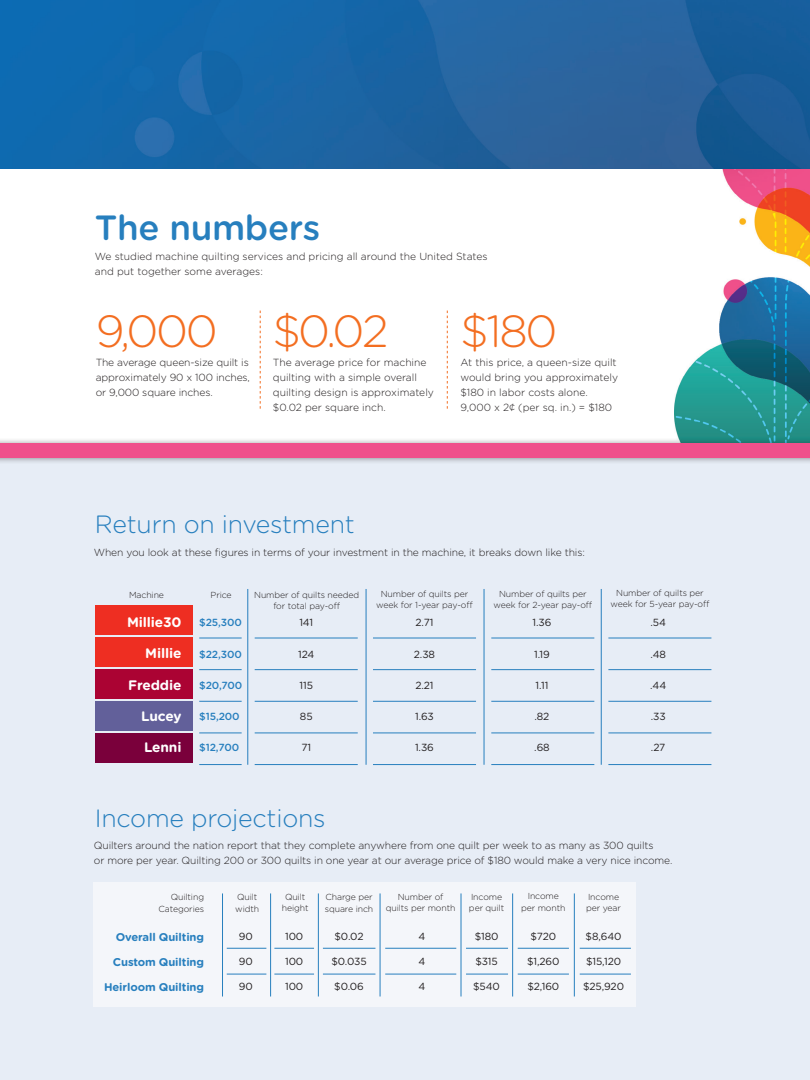
<style>
.page{position:relative;width:810px;height:1080px;background:#fff}
.page>*{position:absolute;margin:0;border:0;box-sizing:border-box;transform-origin:0 0}
.t1{font:300 45px "Gotham Rounded";letter-spacing:-.05em;color:#f36e21}
.t2{font:500 35px "Gotham Rounded";letter-spacing:-.01em;color:#277fbe}
.t3{font:300 25px "Gotham Rounded";letter-spacing:-.01em;color:#277fbe}
.t4{font:700 13.75px "Gotham Rounded";letter-spacing:-.01em;color:#fff}
.t5{font:700 11.25px "Gotham Rounded";letter-spacing:-.01em;color:#277fbe}
.t6{font:300 10.25px/15px "Gotham Rounded";letter-spacing:-.01em;color:#231f20}
.t7{font:10.25px "Gotham Rounded";letter-spacing:-.01em;color:#231f20}
.t8{font:500 10.25px "Gotham Rounded";letter-spacing:-.01em;color:#277fbe}
.t9{font:300 8.75px/11.2px "Gotham Rounded";letter-spacing:-.01em;color:#231f20;text-align:center}
</style>
<div class="page">
<img style="left:675px;top:169px;width:135px;height:268px">
<div style="left:0;top:451px;width:810px;height:629px;background:#e7edf6"></div>
<div style="left:94px;top:883px;width:542px;height:124px;background:#f4f6fa"></div>
<div style="left:0;top:437px;width:810px;height:27px;background:#231f20;opacity:.5"></div>
<div style="left:0;top:444px;width:810px;height:14px;background:#ef508b"></div>
<div style="left:95px;top:733px;width:98px;height:30px;background:#7a003b"></div>
<svg style="left:260px;top:311px;width:1px;height:98px"></svg>
<svg style="left:447px;top:311px;width:1px;height:98px"></svg>
<div style="left:95px;top:605px;width:98px;height:30px;background:#ee2e22"></div>
<hr style="left:247px;top:589px;width:1px;height:176px;background:#277fbe">
<hr style="left:366px;top:589px;width:1px;height:176px;background:#277fbe">
<hr style="left:484px;top:589px;width:1px;height:176px;background:#277fbe">
<hr style="left:601px;top:589px;width:1px;height:176px;background:#277fbe">
<div style="left:95px;top:637px;width:98px;height:30px;background:#ee2e22"></div>
<div style="left:95px;top:669px;width:98px;height:30px;background:#ab0333"></div>
<div style="left:95px;top:701px;width:98px;height:30px;background:#62609a"></div>
<hr style="left:608px;top:638px;width:103px;height:1px;background:#277fbe">
<hr style="left:491px;top:638px;width:103px;height:1px;background:#277fbe">
<hr style="left:373px;top:638px;width:103px;height:1px;background:#277fbe">
<hr style="left:255px;top:638px;width:103px;height:1px;background:#277fbe">
<hr style="left:608px;top:669px;width:103px;height:1px;background:#277fbe">
<hr style="left:491px;top:669px;width:103px;height:1px;background:#277fbe">
<hr style="left:373px;top:669px;width:103px;height:1px;background:#277fbe">
<hr style="left:255px;top:669px;width:103px;height:1px;background:#277fbe">
<hr style="left:608px;top:701px;width:103px;height:1px;background:#277fbe">
<hr style="left:491px;top:701px;width:103px;height:1px;background:#277fbe">
<hr style="left:373px;top:701px;width:103px;height:1px;background:#277fbe">
<hr style="left:255px;top:701px;width:103px;height:1px;background:#277fbe">
<hr style="left:608px;top:733px;width:103px;height:1px;background:#277fbe">
<hr style="left:491px;top:733px;width:103px;height:1px;background:#277fbe">
<hr style="left:373px;top:733px;width:103px;height:1px;background:#277fbe">
<hr style="left:255px;top:733px;width:103px;height:1px;background:#277fbe">
<hr style="left:608px;top:764px;width:103px;height:1px;background:#277fbe">
<hr style="left:491px;top:764px;width:103px;height:1px;background:#277fbe">
<hr style="left:373px;top:764px;width:103px;height:1px;background:#277fbe">
<hr style="left:255px;top:764px;width:103px;height:1px;background:#277fbe">
<hr style="left:222px;top:893px;width:1px;height:104px;background:#277fbe">
<hr style="left:270px;top:893px;width:1px;height:104px;background:#277fbe">
<hr style="left:318px;top:893px;width:1px;height:104px;background:#277fbe">
<hr style="left:380px;top:893px;width:1px;height:104px;background:#277fbe">
<hr style="left:461px;top:893px;width:1px;height:104px;background:#277fbe">
<hr style="left:512px;top:893px;width:1px;height:104px;background:#277fbe">
<hr style="left:574px;top:893px;width:1px;height:104px;background:#277fbe">
<hr style="left:199px;top:638px;width:43px;height:1px;background:#277fbe">
<hr style="left:199px;top:669px;width:43px;height:1px;background:#277fbe">
<hr style="left:199px;top:701px;width:43px;height:1px;background:#277fbe">
<hr style="left:199px;top:733px;width:43px;height:1px;background:#277fbe">
<hr style="left:199px;top:764px;width:43px;height:1px;background:#277fbe">
<hr style="left:227px;top:948px;width:39px;height:1px;background:#277fbe">
<hr style="left:227px;top:974px;width:39px;height:1px;background:#277fbe">
<hr style="left:274px;top:948px;width:40px;height:1px;background:#277fbe">
<hr style="left:274px;top:974px;width:40px;height:1px;background:#277fbe">
<hr style="left:323px;top:948px;width:52px;height:1px;background:#277fbe">
<hr style="left:323px;top:974px;width:52px;height:1px;background:#277fbe">
<hr style="left:385px;top:948px;width:71px;height:1px;background:#277fbe">
<hr style="left:385px;top:974px;width:71px;height:1px;background:#277fbe">
<hr style="left:466px;top:948px;width:42px;height:1px;background:#277fbe">
<hr style="left:466px;top:974px;width:42px;height:1px;background:#277fbe">
<hr style="left:518px;top:948px;width:51px;height:1px;background:#277fbe">
<hr style="left:518px;top:974px;width:51px;height:1px;background:#277fbe">
<hr style="left:580px;top:948px;width:51px;height:1px;background:#277fbe">
<hr style="left:580px;top:974px;width:51px;height:1px;background:#277fbe">
<img style="left:0;top:0;width:810px;height:169px">
<h2 class="t2" style="left:95px;top:203px;width:227px">The numbers</h2>
<p class="t6" style="left:95px;top:249px;width:394px">We studied machine quilting services and pricing all around the United States and put together some averages:</p>
<h1 class="t1" style="left:96px;top:301px;width:124px">9,000</h1>
<p class="t6" style="left:96px;top:354px;width:156px;text-align:justify">The average queen-size quilt is approximately 90 x 100 inches, or 9,000 square inches.</p>
<h1 class="t1" style="left:273px;top:301px;width:117px">$0.02</h1>
<p class="t6" style="left:273px;top:354px;width:163px">The average price for machine quilting with a simple overall quilting design is approximately $0.02 per square inch.</p>
<h1 class="t1" style="left:460px;top:301px;width:99px">$180</h1>
<p class="t6" style="left:460px;top:354px;width:159px">At this price, a queen-size quilt would bring you approximately $180 in labor costs alone.<br>9,000 x 2¢ (per sq. in.) = $180</p>
<h3 class="t3" style="left:95px;top:508px;width:261px">Return on investment</h3>
<p class="t6" style="left:94px;top:544px;width:493px">When you look at these figures in terms of your investment in the machine, it breaks down like this:</p>
<p class="t9" style="left:129px;top:589px;width:37px">Machine</p>
<p class="t9" style="left:211px;top:589px;width:23px">Price</p>
<p class="t9" style="left:254px;top:589px;width:107px">Number of quilts needed for total pay-off</p>
<p class="t9" style="left:376px;top:588px;width:98px">Number of quilts per week for 1-year pay-off</p>
<p class="t9" style="left:493px;top:588px;width:100px">Number of quilts per week for 2-year pay-off</p>
<p class="t9" style="left:611px;top:587px;width:100px">Number of quilts per week for 5-year pay-off</p>
<p class="t8" style="left:199px;top:616px;width:44px">$25,300</p>
<p class="t8" style="left:199px;top:647px;width:44px">$22,300</p>
<p class="t8" style="left:199px;top:678px;width:45px">$20,700</p>
<p class="t8" style="left:199px;top:709px;width:42px">$15,200</p>
<p class="t8" style="left:199px;top:741px;width:41px">$12,700</p>
<h3 class="t4" style="left:127px;top:612px;width:56px">Millie30</h3>
<h3 class="t4" style="left:145px;top:643px;width:38px">Millie</h3>
<h3 class="t4" style="left:128px;top:675px;width:55px">Freddie</h3>
<h3 class="t4" style="left:141px;top:706px;width:42px">Lucey</h3>
<h3 class="t4" style="left:144px;top:737px;width:39px">Lenni</h3>
<p class="t7" style="left:533px;top:616px;width:20px">1.36</p>
<p class="t7" style="left:534px;top:647px;width:17px">1.19</p>
<p class="t7" style="left:536px;top:678px;width:14px">1.11</p>
<p class="t7" style="left:535px;top:710px;width:16px">.82</p>
<p class="t7" style="left:534px;top:741px;width:17px">.68</p>
<p class="t7" style="left:650px;top:616px;width:17px">.54</p>
<p class="t7" style="left:650px;top:647px;width:17px">.48</p>
<p class="t7" style="left:650px;top:678px;width:18px">.44</p>
<p class="t7" style="left:651px;top:710px;width:16px">.33</p>
<p class="t7" style="left:651px;top:741px;width:16px">.27</p>
<p class="t7" style="left:415px;top:616px;width:20px">2.71</p>
<p class="t7" style="left:414px;top:647px;width:23px">2.38</p>
<p class="t7" style="left:415px;top:678px;width:20px">2.21</p>
<p class="t7" style="left:415px;top:710px;width:20px">1.63</p>
<p class="t7" style="left:415px;top:741px;width:20px">1.36</p>
<p class="t7" style="left:299px;top:616px;width:15px">141</p>
<p class="t7" style="left:298px;top:647px;width:18px">124</p>
<p class="t7" style="left:300px;top:678px;width:15px">115</p>
<p class="t7" style="left:300px;top:710px;width:14px">85</p>
<p class="t7" style="left:301px;top:741px;width:11px">71</p>
<h3 class="t3" style="left:95px;top:801px;width:232px">Income projections</h3>
<p class="t6" style="left:94px;top:838px;width:580px">Quilters around the nation report that they complete anywhere from one quilt per week to as many as 300 quilts<br>or more per year. Quilting 200 or 300 quilts in one year at our average price of $180 would make a very nice income.</p>
<p class="t9" style="left:159px;top:891px;width:47px;text-align:right">Quilting<br>Categories</p>
<p class="t9" style="left:235px;top:891px;width:25px;text-align:left">Quilt width</p>
<p class="t9" style="left:282px;top:891px;width:28px">Quilt height</p>
<p class="t9" style="left:325px;top:891px;width:50px;text-align:left">Charge per square inch</p>
<p class="t9" style="left:386px;top:891px;width:71px">Number of quilts per month</p>
<p class="t9" style="left:469px;top:891px;width:37px;text-align:left">Income per quilt</p>
<p class="t7" style="left:239px;top:929px;width:15px">90</p>
<p class="t7" style="left:239px;top:954px;width:15px">90</p>
<p class="t7" style="left:239px;top:979px;width:15px">90</p>
<p class="t7" style="left:335px;top:929px;width:31px">$0.02</p>
<p class="t7" style="left:331px;top:954px;width:37px">$0.035</p>
<p class="t7" style="left:334px;top:979px;width:31px">$0.06</p>
<p class="t7" style="left:475px;top:929px;width:25px">$180</p>
<p class="t7" style="left:475px;top:954px;width:24px">$315</p>
<p class="t7" style="left:473px;top:979px;width:28px">$540</p>
<p class="t5" style="left:116px;top:928px;width:90px">Overall Quilting</p>
<p class="t5" style="left:113px;top:953px;width:93px">Custom Quilting</p>
<p class="t5" style="left:104px;top:978px;width:102px">Heirloom Quilting</p>
<p class="t7" style="left:285px;top:929px;width:20px">100</p>
<p class="t7" style="left:285px;top:954px;width:20px">100</p>
<p class="t7" style="left:285px;top:979px;width:20px">100</p>
<p class="t7" style="left:418px;top:929px;width:8px">4</p>
<p class="t7" style="left:418px;top:954px;width:8px">4</p>
<p class="t7" style="left:418px;top:979px;width:8px">4</p>
<p class="t9" style="left:521px;top:890px;width:46px">Income per month</p>
<p class="t9" style="left:586px;top:891px;width:36px;text-align:left">Income per year</p>
<p class="t7" style="left:531px;top:929px;width:27px">$720</p>
<p class="t7" style="left:527px;top:954px;width:34px">$1,260</p>
<p class="t7" style="left:527px;top:979px;width:33px">$2,160</p>
<p class="t7" style="left:586px;top:929px;width:37px">$8,640</p>
<p class="t7" style="left:586px;top:954px;width:37px">$15,120</p>
<p class="t7" style="left:583px;top:979px;width:43px">$25,920</p>
</div>
